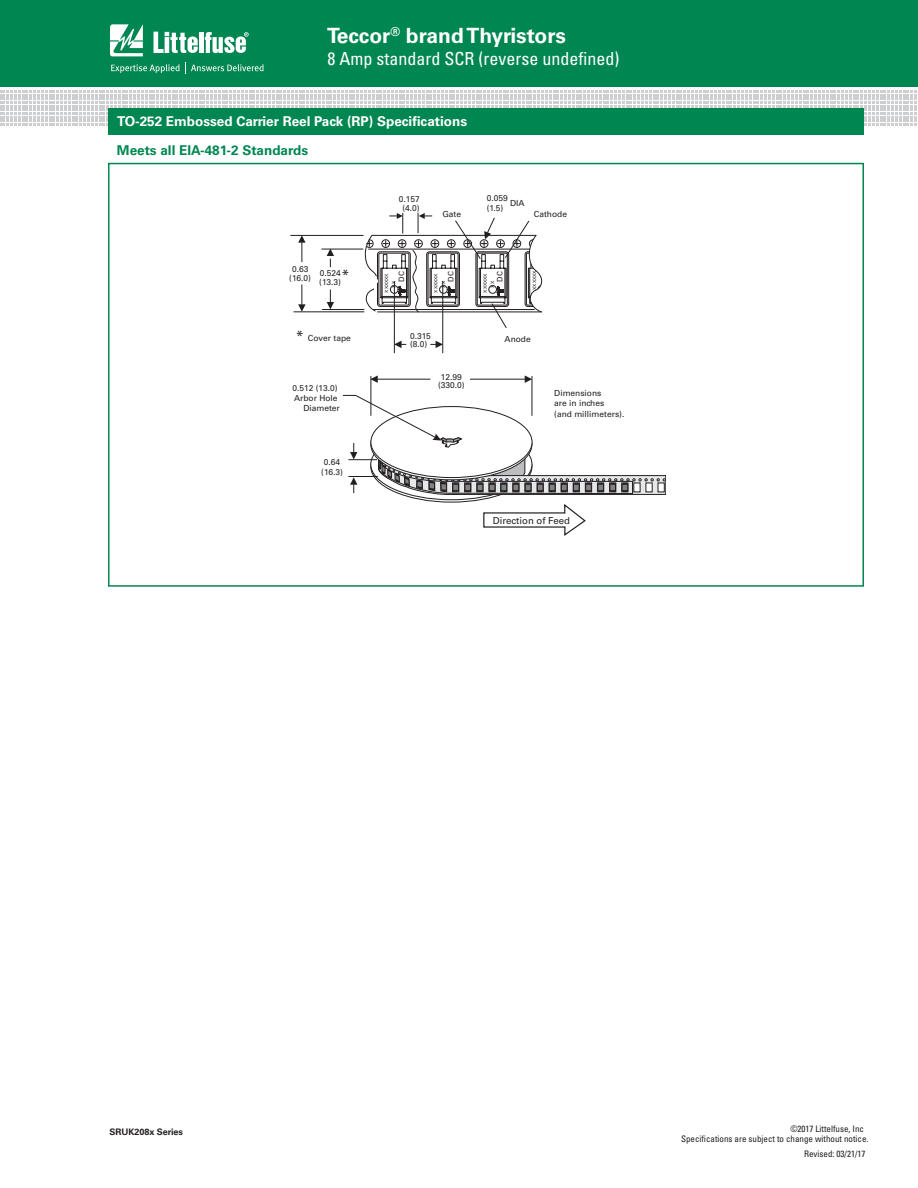
<style>
.page{position:relative;width:918px;height:1188px;background:#fff}
.page>*{position:absolute;margin:0;border:0;box-sizing:border-box;transform-origin:0 0}
.t1{font:700 21px "Univers LT Std";color:#fff}
.t2{font:condensed 18px "Univers LT Std";color:#fff}
.t3{font:14.4px "Univers LT Std";color:#231f20}
.t4{font:700 13.5px "Univers LT Std";color:#fff}
.t5{font:700 13.5px "Univers LT Std";color:#008751}
.t6{font:9.6px "Univers LT Std";color:#231f20}
.t7{font:condensed 9px "Univers LT Std";color:#231f20}
.t8{font:700 9px "Univers LT Std";color:#231f20}
.t9{font:8.4px/10.1px "Univers LT Std";color:#231f20;text-align:center}
.t10{font:7.5px "Univers LT Std";color:#231f20}
.t11{font:4.5px "Univers LT Std";color:#231f20}
.s1{font-size:14.4px}
</style>
<div class="page">
<div style="left:0;top:0;width:918px;height:87px;background:#008751"></div>
<svg style="left:110px;top:24px;width:33px;height:32px"></svg>
<hr style="left:199px;top:32px;width:4px;height:21px;background:#fff">
<svg style="left:205px;top:32px;width:44px;height:21px"></svg>
<svg style="left:154px;top:32px;width:44px;height:21px"></svg>
<svg style="left:111px;top:63px;width:153px;height:11px"></svg>
<svg style="left:0;top:90px;width:917px;height:36px"></svg>
<hr style="left:371px;top:376px;width:1px;height:40px;background:#231f20">
<hr style="left:532px;top:376px;width:1px;height:40px;background:#231f20">
<hr style="left:470px;top:379px;width:55px;height:1px;background:#231f20">
<svg style="left:525px;top:375px;width:7px;height:8px"></svg>
<hr style="left:377px;top:379px;width:53px;height:1px;background:#231f20">
<svg style="left:370px;top:375px;width:8px;height:8px"></svg>
<svg style="left:342px;top:395px;width:324px;height:100px"></svg>
<hr style="left:348px;top:476px;width:30px;height:1px;background:#231f20">
<hr style="left:394px;top:281px;width:1px;height:72px;background:#231f20">
<hr style="left:442px;top:281px;width:1px;height:72px;background:#231f20">
<hr style="left:290px;top:235px;width:74px;height:1px;background:#231f20">
<hr style="left:294px;top:312px;width:70px;height:1px;background:#231f20">
<svg style="left:298px;top:235px;width:8px;height:27px"></svg>
<svg style="left:298px;top:285px;width:8px;height:27px"></svg>
<hr style="left:321px;top:249px;width:42px;height:1px;background:#231f20">
<hr style="left:322px;top:309px;width:42px;height:1px;background:#231f20">
<svg style="left:327px;top:249px;width:7px;height:18px"></svg>
<svg style="left:327px;top:289px;width:7px;height:20px"></svg>
<svg style="left:365px;top:213px;width:178px;height:135px"></svg>
<svg style="left:483px;top:504px;width:103px;height:32px"></svg>
<div style="left:108px;top:163px;width:756px;height:424px;border:2px solid #008751"></div>
<div style="left:108px;top:108px;width:756px;height:27px;background:#008751"></div>
<h1 class="t1" style="left:327px;top:23px;width:241px">Teccor<sup>®</sup> brand Thyristors</h1>
<h2 class="t2" style="left:327px;top:48px;width:293px">8 Amp standard SCR (reverse undefined)</h2>
<h3 class="t4" style="left:117px;top:114px;width:352px">TO-252 Embossed Carrier Reel Pack (RP) Specifications</h3>
<h3 class="t5" style="left:117px;top:142px;width:193px">Meets all EIA-481-2 Standards</h3>
<p class="t9" style="left:399px;top:195px;width:22px;line-height:8.4px">0.157 (4.0)</p>
<p class="t9" style="left:487px;top:193px;width:23px">0.059</p>
<p class="t9" style="left:510px;top:198px;width:16px">DIA</p>
<p class="t9" style="left:487px;top:203px;width:18px">(1.5)</p>
<p class="t9" style="left:442px;top:209px;width:20px">Gate</p>
<p class="t9" style="left:534px;top:209px;width:35px">Cathode</p>
<p class="t9" style="left:289px;top:265px;width:23px;line-height:8.4px">0.63 (16.0)</p>
<h3 class="t3" style="left:342px;top:266px;width:10px">*</h3>
<p class="t9" style="left:319px;top:269px;width:23px;line-height:8.4px;text-align:left">0.524 (13.3)</p>
<p class="t11" style="left:433px;top:293px;width:21px;rotate:-90deg">XXXXXX</p>
<p class="t11" style="left:482px;top:293px;width:21px;rotate:-90deg">XXXXXX</p>
<p class="t10" style="left:496px;top:282px;width:12px;rotate:-90deg">DC</p>
<p class="t11" style="left:532px;top:290px;width:21px;rotate:-90deg">XXXXXX</p>
<p class="t10" style="left:397px;top:282px;width:12px;rotate:-90deg">DC</p>
<p class="t10" style="left:446px;top:282px;width:12px;rotate:-90deg">DC</p>
<p class="t11" style="left:384px;top:293px;width:21px;rotate:-90deg">XXXXXX</p>
<p class="t11" style="left:490px;top:288px;width:8px;rotate:-90deg">XX</p>
<p class="t11" style="left:391px;top:288px;width:8px;rotate:-90deg">XX</p>
<p class="t11" style="left:441px;top:288px;width:8px;rotate:-90deg">XX</p>
<p class="t9" style="left:296px;top:333px;width:56px"><span class="s1">*</span> Cover tape</p>
<p class="t9" style="left:410px;top:332px;width:22px;line-height:8.4px;text-align:left">0.315 (8.0)</p>
<p class="t9" style="left:505px;top:334px;width:28px">Anode</p>
<p class="t9" style="left:292px;top:383px;width:49px;text-align:right">0.512 (13.0)<br>Arbor Hole<br>Diameter</p>
<p class="t9" style="left:438px;top:373px;width:28px;line-height:8.4px">12.99 (330.0)</p>
<p class="t9" style="left:554px;top:388px;width:72px;text-align:left">Dimensions<br>are in inches<br>(and millimeters).</p>
<p class="t9" style="left:321px;top:457px;width:23px">0.64 (16.3)</p>
<p class="t6" style="left:493px;top:514px;width:79px">Direction of Feed</p>
<p class="t8" style="left:109px;top:1127px;width:75px">SRUK208x Series</p>
<p class="t7" style="left:790px;top:1123px;width:75px">©2017 Littelfuse, Inc</p>
<p class="t7" style="left:681px;top:1133px;width:189px">Specifications are subject to change without notice.</p>
<p class="t7" style="left:804px;top:1148px;width:63px">Revised: 03/21/17</p>
</div>
